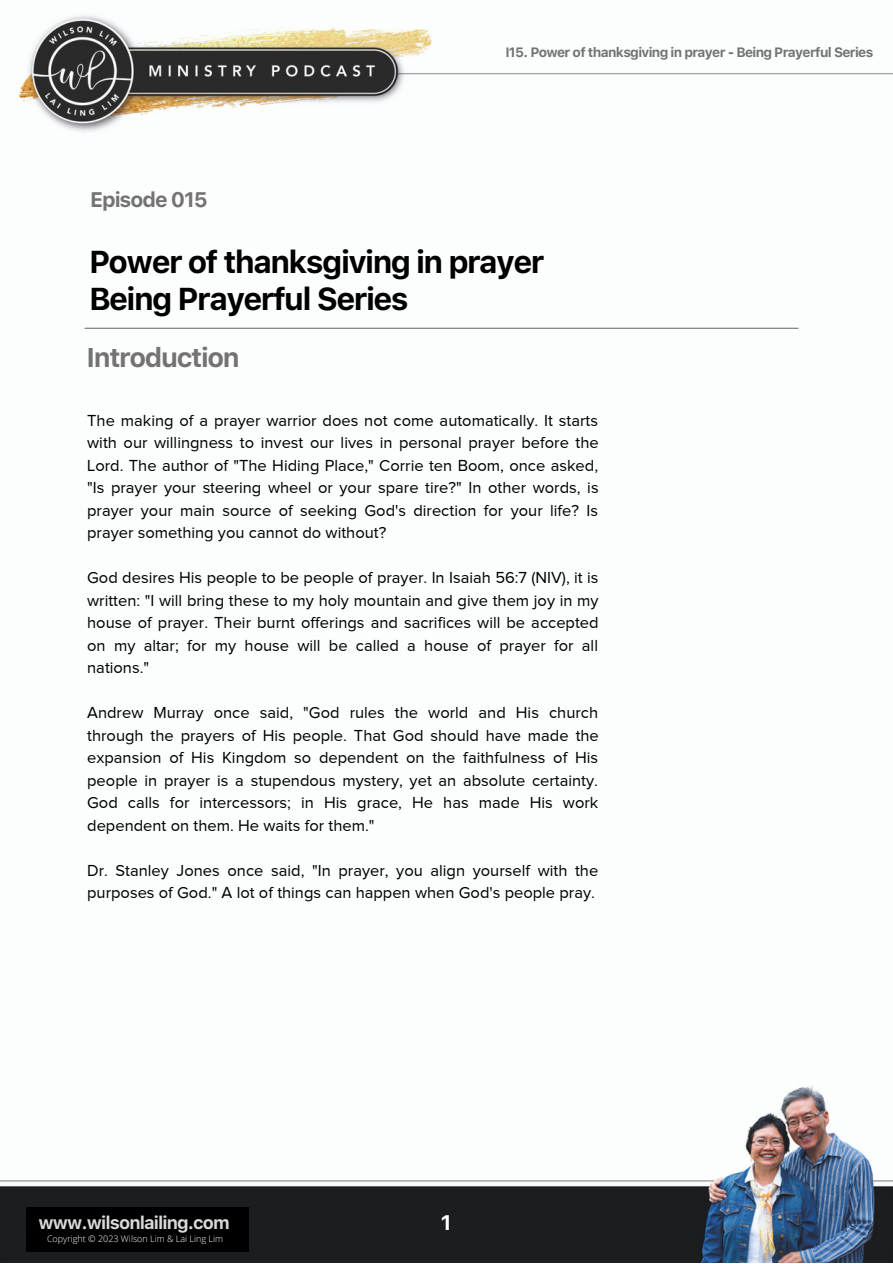
<style>
.page{position:relative;width:893px;height:1264px;background:#fff}
.page>*{position:absolute;margin:0;border:0;box-sizing:border-box;transform-origin:0 0}
.t1{font:700 31.5px "SFUI Text";letter-spacing:-.05em;color:#000}
.t2{font:700 27px "SFUI Text";letter-spacing:-.05em;color:#737373}
.t3{font:700 21px "SFUI Text";letter-spacing:-.05em;color:#737373}
.t4{font:700 21px "SFUI Text";color:#fff}
.t5{font:700 18px "SFUI Text";letter-spacing:-.05em;color:#d9d9d9}
.t6{font:16.5px/22.5px "Proxima Nova";color:#000;text-align:justify}
.t7{font:700 13.5px "SFUI Text";letter-spacing:-.05em;color:#737373}
.t8{font:300 9px "Open Sans";color:#fbfdfc}
</style>
<div class="page">
<img style="left:0;top:15px;width:892px;height:1247px">
<hr style="left:85px;top:328px;width:713px;height:1px;background:#737373">
<div style="left:26px;top:1206px;width:222px;height:45px;background:#000"></div>
<p class="t7" style="left:505px;top:44px;width:369px">I15. Power of thanksgiving in prayer - Being Prayerful Series</p>
<p class="t3" style="left:90px;top:187px;width:119px">Episode 015</p>
<p class="t1" style="left:89px;top:243px;width:457px">Power of thanksgiving in prayer</p>
<p class="t1" style="left:89px;top:280px;width:321px">Being Prayerful Series</p>
<p class="t2" style="left:86px;top:341px;width:155px">Introduction</p>
<p class="t6" style="left:87px;top:409px;width:513px">The making of a prayer warrior does not come automatically. It starts with our willingness to invest our lives in personal prayer before the Lord. The author of "The Hiding Place," Corrie ten Boom, once asked, "Is prayer your steering wheel or your spare tire?" In other words, is prayer your main source of seeking God's direction for your life? Is prayer something you cannot do without?</p>
<p class="t6" style="left:87px;top:566px;width:513px">God desires His people to be people of prayer. In Isaiah 56:7 (NIV), it is written: "I will bring these to my holy mountain and give them joy in my house of prayer. Their burnt offerings and sacrifices will be accepted on my altar; for my house will be called a house of prayer for all nations."</p>
<p class="t6" style="left:87px;top:701px;width:513px">Andrew Murray once said, "God rules the world and His church through the prayers of His people. That God should have made the expansion of His Kingdom so dependent on the faithfulness of His people in prayer is a stupendous mystery, yet an absolute certainty.<br>God calls for intercessors; in His grace, He has made His work dependent on them. He waits for them."</p>
<p class="t6" style="left:87px;top:859px;width:512px">Dr. Stanley Jones once said, "In prayer, you align yourself with the purposes of God." A lot of things can happen when God's people pray.</p>
<p class="t5" style="left:38px;top:1212px;width:193px">www.wilsonlailing.com</p>
<p class="t4" style="left:441px;top:1210px;width:12px">1</p>
<p class="t8" style="left:47px;top:1232px;width:177px">Copyright ©️ 2023 Wilson Lim &amp; Lai Ling Lim</p>
</div>
